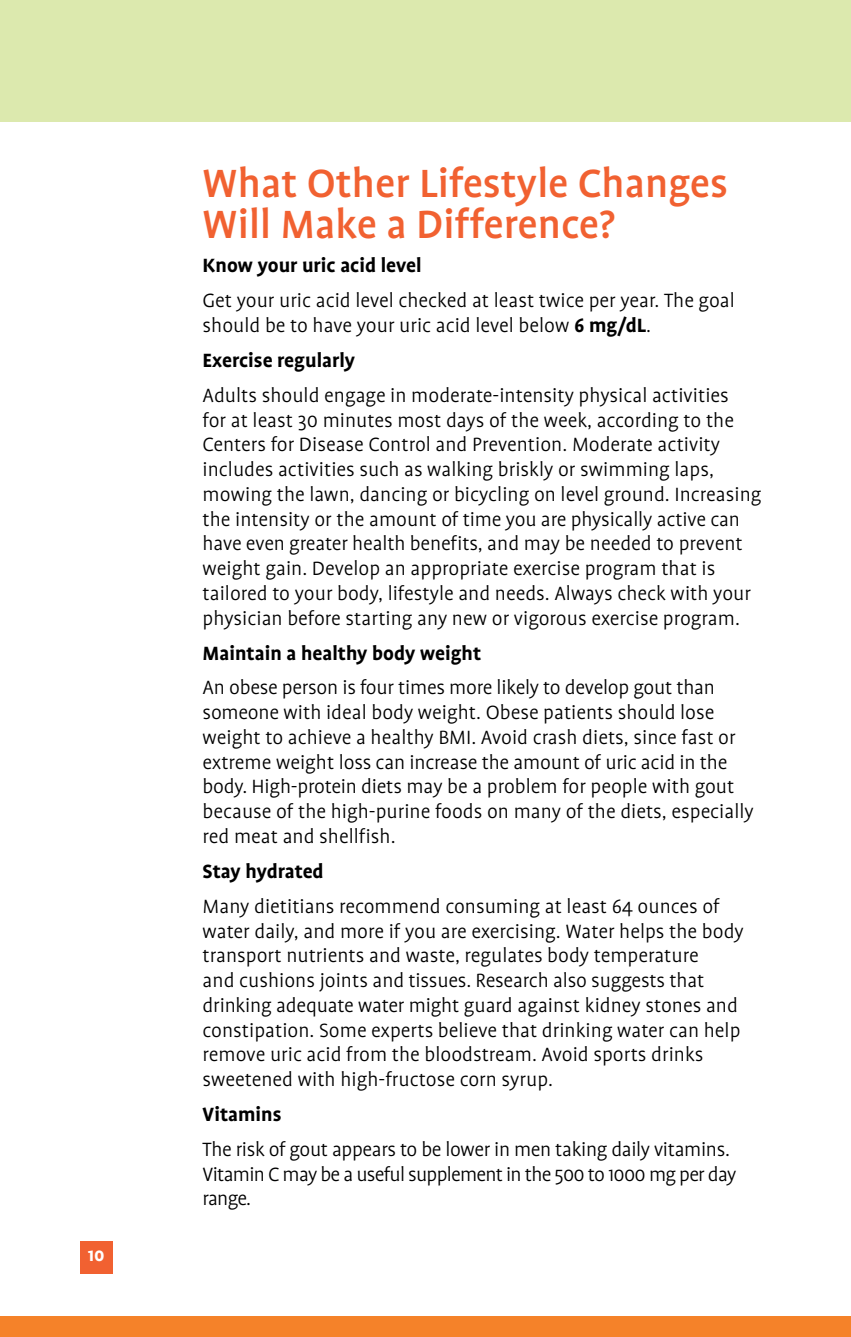
<style>
.page{position:relative;width:851px;height:1337px;background:#fff}
.page>*{position:absolute;margin:0;border:0;box-sizing:border-box;transform-origin:0 0}
.t1{font:500 45px/40.5px "Profile";color:#f16131}
.t2{font:300 22.05px/24.8px "Profile";color:#000}
.t3{font:300 22.05px/24.8px "Profile";letter-spacing:-.035em;color:#000}
.t4{font:700 22.05px "Profile";color:#000}
.t5{font:700 20.25px "Profile";color:#fff}
.s1{font-weight:700}
</style>
<div class="page">
<div style="left:0;top:0;width:850px;height:122px;background:#dce9ae"></div>
<div style="left:0;top:1316px;width:850px;height:20px;background:#f58229"></div>
<div style="left:80px;top:1241px;width:32px;height:32px;background:#f16131"></div>
<p class="t5" style="left:88px;top:1243px;width:18px">10</p>
<h1 class="t1" style="left:202px;top:163px;width:527px">What Other Lifestyle Changes<br>Will Make a Difference?</h1>
<p class="t4" style="left:202px;top:254px;width:221px">Know your uric acid level</p>
<p class="t2" style="left:202px;top:288px;width:533px">Get your uric acid level checked at least twice per year. The goal should be to have your uric acid level below <span class="s1">6 mg/dL</span>.</p>
<p class="t4" style="left:202px;top:348px;width:154px">Exercise regularly</p>
<p class="t2" style="left:202px;top:383px;width:560px">Adults should engage in moderate-intensity physical activities<br>for at least 30 minutes most days of the week, according to the Centers for Disease Control and Prevention. Moderate activity includes activities such as walking briskly or swimming laps, mowing the lawn, dancing or bicycling on level ground. Increasing the intensity or the amount of time you are physically active can have even greater health benefits, and may be needed to prevent weight gain. Develop an appropriate exercise program that is tailored to your body, lifestyle and needs. Always check with your physician before starting any new or vigorous exercise program.</p>
<p class="t4" style="left:202px;top:641px;width:280px">Maintain a healthy body weight</p>
<p class="t2" style="left:202px;top:675px;width:552px">An obese person is four times more likely to develop gout than someone with ideal body weight. Obese patients should lose weight to achieve a healthy BMI. Avoid crash diets, since fast or extreme weight loss can increase the amount of uric acid in the body. High-protein diets may be a problem for people with gout because of the high-purine foods on many of the diets, especially red meat and shellfish.</p>
<p class="t4" style="left:202px;top:859px;width:123px">Stay hydrated</p>
<p class="t2" style="left:202px;top:894px;width:542px">Many dietitians recommend consuming at least 64 ounces of water daily, and more if you are exercising. Water helps the body transport nutrients and waste, regulates body temperature<br>and cushions joints and tissues. Research also suggests that drinking adequate water might guard against kidney stones and constipation. Some experts believe that drinking water can help remove uric acid from the bloodstream. Avoid sports drinks sweetened with high-fructose corn syrup.</p>
<p class="t4" style="left:202px;top:1102px;width:80px">Vitamins</p>
<p class="t3" style="left:202px;top:1136px;width:535px">The risk of gout appears to be lower in men taking daily vitamins.<br>Vitamin C may be a useful supplement in the 500 to 1000 mg per day range.</p>
</div>
